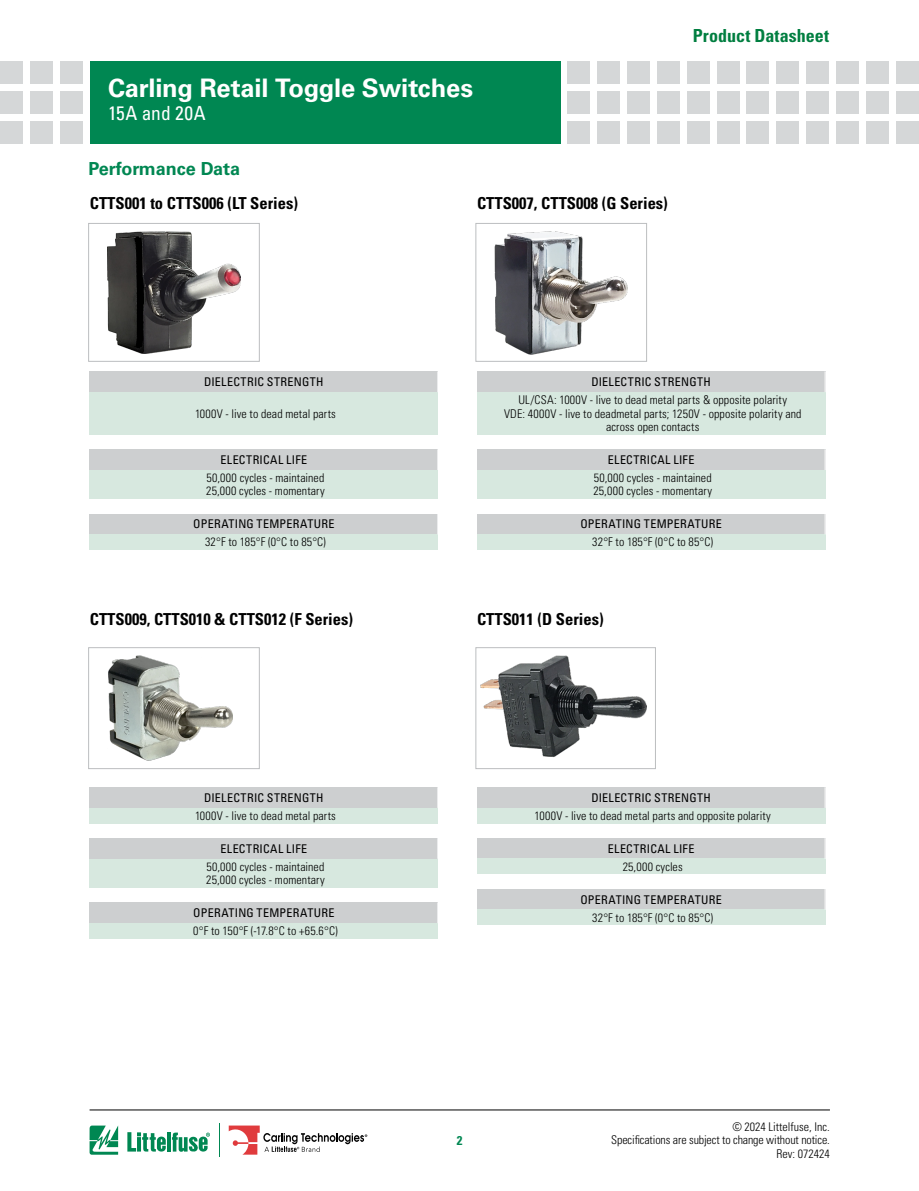
<style>
.page{position:relative;width:919px;height:1191px;background:#fff}
.page>*{position:absolute;margin:0;border:0;box-sizing:border-box;transform-origin:0 0}
.t1{font:700 25.5px "Univers LT Std";letter-spacing:-.01em;color:#fff}
.t2{font:condensed 19.5px "Univers LT Std";letter-spacing:.015em;color:#fff}
.t3{font:700 condensed 18px "Univers LT Std";color:#007e40}
.t4{font:700 18px "Univers LT Std";color:#008752}
.t5{font:700 condensed 16.5px "Univers LT Std";color:#000}
.t6{font:700 condensed 12.75px "Univers LT Std";color:#008752}
.t7{font:300 condensed 12px/13.5px "Univers LT Std";letter-spacing:.01em;color:#000}
.t8{font:condensed 12px "Univers LT Std";letter-spacing:.03em;color:#000}
.t9{font:300 condensed 12px/13.5px "Univers LT Std";letter-spacing:-.01em;color:#000;text-align:right}
</style>
<div class="page">
<hr style="left:90px;top:1109px;width:739px;height:1px;background:#000">
<div style="left:90px;top:61px;width:470px;height:82px;background:#008752"></div>
<div style="left:60px;top:61px;width:23px;height:23px;background:#d5d7d8"></div>
<div style="left:60px;top:91px;width:23px;height:23px;background:#d5d7d8"></div>
<div style="left:60px;top:121px;width:23px;height:22px;background:#d5d7d8"></div>
<div style="left:30px;top:61px;width:23px;height:23px;background:#d5d7d8"></div>
<div style="left:30px;top:91px;width:23px;height:23px;background:#d5d7d8"></div>
<div style="left:30px;top:121px;width:23px;height:22px;background:#d5d7d8"></div>
<div style="left:0;top:61px;width:23px;height:23px;background:#d5d7d8"></div>
<div style="left:0;top:91px;width:23px;height:23px;background:#d5d7d8"></div>
<div style="left:0;top:121px;width:23px;height:22px;background:#d5d7d8"></div>
<div style="left:567px;top:61px;width:23px;height:23px;background:#d5d7d8"></div>
<div style="left:567px;top:91px;width:23px;height:23px;background:#d5d7d8"></div>
<div style="left:567px;top:121px;width:23px;height:22px;background:#d5d7d8"></div>
<div style="left:597px;top:61px;width:23px;height:23px;background:#d5d7d8"></div>
<div style="left:597px;top:91px;width:23px;height:23px;background:#d5d7d8"></div>
<div style="left:597px;top:121px;width:23px;height:22px;background:#d5d7d8"></div>
<div style="left:627px;top:61px;width:23px;height:23px;background:#d5d7d8"></div>
<div style="left:627px;top:91px;width:23px;height:23px;background:#d5d7d8"></div>
<div style="left:627px;top:121px;width:23px;height:22px;background:#d5d7d8"></div>
<div style="left:657px;top:61px;width:22px;height:23px;background:#d5d7d8"></div>
<div style="left:657px;top:91px;width:22px;height:23px;background:#d5d7d8"></div>
<div style="left:657px;top:121px;width:22px;height:22px;background:#d5d7d8"></div>
<div style="left:686px;top:61px;width:23px;height:23px;background:#d5d7d8"></div>
<div style="left:686px;top:91px;width:23px;height:23px;background:#d5d7d8"></div>
<div style="left:686px;top:121px;width:23px;height:22px;background:#d5d7d8"></div>
<div style="left:716px;top:61px;width:23px;height:23px;background:#d5d7d8"></div>
<div style="left:716px;top:91px;width:23px;height:23px;background:#d5d7d8"></div>
<div style="left:716px;top:121px;width:23px;height:22px;background:#d5d7d8"></div>
<div style="left:746px;top:61px;width:23px;height:23px;background:#d5d7d8"></div>
<div style="left:746px;top:91px;width:23px;height:23px;background:#d5d7d8"></div>
<div style="left:746px;top:121px;width:23px;height:22px;background:#d5d7d8"></div>
<div style="left:806px;top:61px;width:22px;height:23px;background:#d5d7d8"></div>
<div style="left:806px;top:91px;width:22px;height:23px;background:#d5d7d8"></div>
<div style="left:806px;top:121px;width:22px;height:22px;background:#d5d7d8"></div>
<div style="left:776px;top:61px;width:23px;height:23px;background:#d5d7d8"></div>
<div style="left:776px;top:91px;width:23px;height:23px;background:#d5d7d8"></div>
<div style="left:776px;top:121px;width:23px;height:22px;background:#d5d7d8"></div>
<div style="left:835px;top:61px;width:23px;height:23px;background:#d5d7d8"></div>
<div style="left:835px;top:91px;width:23px;height:23px;background:#d5d7d8"></div>
<div style="left:835px;top:121px;width:23px;height:22px;background:#d5d7d8"></div>
<div style="left:865px;top:61px;width:23px;height:23px;background:#d5d7d8"></div>
<div style="left:865px;top:91px;width:23px;height:23px;background:#d5d7d8"></div>
<div style="left:865px;top:121px;width:23px;height:22px;background:#d5d7d8"></div>
<div style="left:895px;top:61px;width:23px;height:23px;background:#d5d7d8"></div>
<div style="left:895px;top:91px;width:23px;height:23px;background:#d5d7d8"></div>
<div style="left:895px;top:121px;width:23px;height:22px;background:#d5d7d8"></div>
<svg style="left:90px;top:1125px;width:28px;height:29px"></svg>
<hr style="left:167px;top:1132px;width:4px;height:19px;background:#008752">
<svg style="left:172px;top:1132px;width:38px;height:19px"></svg>
<svg style="left:127px;top:1132px;width:39px;height:19px"></svg>
<hr style="left:219px;top:1123px;width:1px;height:33px;background:#008752">
<svg style="left:229px;top:1125px;width:138px;height:29px"></svg>
<div style="left:90px;top:371px;width:348px;height:21px;background:#cdcfd0"></div>
<div style="left:90px;top:392px;width:348px;height:42px;background:#d7e8df"></div>
<svg style="left:437px;top:371px;width:1px;height:21px"></svg>
<div style="left:90px;top:787px;width:348px;height:21px;background:#cdcfd0"></div>
<div style="left:90px;top:808px;width:348px;height:15px;background:#d7e8df"></div>
<svg style="left:437px;top:787px;width:1px;height:21px"></svg>
<div style="left:477px;top:371px;width:348px;height:21px;background:#cdcfd0"></div>
<div style="left:477px;top:392px;width:348px;height:42px;background:#d7e8df"></div>
<svg style="left:824px;top:372px;width:1px;height:20px"></svg>
<div style="left:477px;top:787px;width:348px;height:21px;background:#cdcfd0"></div>
<div style="left:477px;top:808px;width:348px;height:15px;background:#d7e8df"></div>
<svg style="left:824px;top:787px;width:1px;height:21px"></svg>
<div style="left:90px;top:514px;width:348px;height:20px;background:#cdcfd0"></div>
<div style="left:90px;top:534px;width:348px;height:15px;background:#d7e8df"></div>
<svg style="left:437px;top:514px;width:1px;height:20px"></svg>
<div style="left:90px;top:902px;width:348px;height:21px;background:#cdcfd0"></div>
<div style="left:90px;top:923px;width:348px;height:15px;background:#d7e8df"></div>
<svg style="left:437px;top:902px;width:1px;height:21px"></svg>
<div style="left:477px;top:514px;width:348px;height:20px;background:#cdcfd0"></div>
<div style="left:477px;top:534px;width:348px;height:15px;background:#d7e8df"></div>
<svg style="left:824px;top:514px;width:1px;height:20px"></svg>
<div style="left:477px;top:889px;width:348px;height:20px;background:#cdcfd0"></div>
<div style="left:477px;top:909px;width:348px;height:15px;background:#d7e8df"></div>
<svg style="left:824px;top:889px;width:1px;height:20px"></svg>
<div style="left:90px;top:449px;width:348px;height:21px;background:#cdcfd0"></div>
<div style="left:90px;top:470px;width:348px;height:29px;background:#d7e8df"></div>
<svg style="left:437px;top:449px;width:1px;height:21px"></svg>
<div style="left:90px;top:838px;width:348px;height:20px;background:#cdcfd0"></div>
<div style="left:90px;top:858px;width:348px;height:29px;background:#d7e8df"></div>
<svg style="left:437px;top:838px;width:1px;height:20px"></svg>
<div style="left:477px;top:449px;width:348px;height:21px;background:#cdcfd0"></div>
<div style="left:477px;top:470px;width:348px;height:29px;background:#d7e8df"></div>
<svg style="left:824px;top:449px;width:1px;height:21px"></svg>
<div style="left:477px;top:838px;width:348px;height:20px;background:#cdcfd0"></div>
<div style="left:477px;top:858px;width:348px;height:16px;background:#d7e8df"></div>
<svg style="left:824px;top:838px;width:1px;height:20px"></svg>
<div style="left:88px;top:223px;width:171px;height:138px;border:1px solid #bcbec0"></div>
<div style="left:88px;top:647px;width:171px;height:122px;border:1px solid #bcbec0"></div>
<div style="left:475px;top:223px;width:171px;height:138px;border:1px solid #bcbec0"></div>
<div style="left:475px;top:647px;width:180px;height:122px;border:1px solid #bcbec0"></div>
<img style="left:108px;top:231px;width:132px;height:122px">
<img style="left:108px;top:656px;width:125px;height:104px">
<img style="left:480px;top:656px;width:166px;height:101px">
<img style="left:495px;top:231px;width:132px;height:123px">
<h1 class="t1" style="left:108px;top:73px;width:366px">Carling Retail Toggle Switches</h1>
<h2 class="t2" style="left:108px;top:101px;width:99px">15A and 20A</h2>
<h3 class="t4" style="left:88px;top:158px;width:153px">Performance Data</h3>
<h3 class="t5" style="left:90px;top:193px;width:210px">CTTS001 to CTTS006 (LT Series)</h3>
<h3 class="t5" style="left:477px;top:193px;width:192px">CTTS007, CTTS008 (G Series)</h3>
<h3 class="t3" style="left:692px;top:25px;width:138px">Product Datasheet</h3>
<p class="t8" style="left:204px;top:374px;width:121px">DIELECTRIC STRENGTH</p>
<p class="t7" style="left:195px;top:406px;width:142px">1000V - live to dead metal parts</p>
<p class="t8" style="left:591px;top:374px;width:121px">DIELECTRIC STRENGTH</p>
<p class="t7" style="left:504px;top:393px;width:299px;text-align:center">UL/CSA: 1000V - live to dead metal parts &amp; opposite polarity<br>VDE: 4000V - live to deadmetal parts; 1250V - opposite polarity and across open contacts</p>
<p class="t8" style="left:220px;top:452px;width:88px">ELECTRICAL LIFE</p>
<p class="t7" style="left:206px;top:471px;width:120px">50,000 cycles - maintained<br>25,000 cycles - momentary</p>
<p class="t8" style="left:607px;top:452px;width:88px">ELECTRICAL LIFE</p>
<p class="t7" style="left:593px;top:471px;width:120px">50,000 cycles - maintained<br>25,000 cycles - momentary</p>
<p class="t8" style="left:193px;top:516px;width:143px">OPERATING TEMPERATURE</p>
<p class="t7" style="left:205px;top:535px;width:122px">32°F to 185°F (0°C to 85°C)</p>
<p class="t8" style="left:580px;top:516px;width:143px">OPERATING TEMPERATURE</p>
<p class="t7" style="left:592px;top:535px;width:122px">32°F to 185°F (0°C to 85°C)</p>
<h3 class="t5" style="left:90px;top:608px;width:265px">CTTS009, CTTS010 &amp; CTTS012 (F Series)</h3>
<h3 class="t5" style="left:477px;top:608px;width:128px">CTTS011 (D Series)</h3>
<p class="t8" style="left:204px;top:790px;width:121px">DIELECTRIC STRENGTH</p>
<p class="t7" style="left:195px;top:809px;width:142px">1000V - live to dead metal parts</p>
<p class="t8" style="left:591px;top:790px;width:121px">DIELECTRIC STRENGTH</p>
<p class="t7" style="left:534px;top:809px;width:238px">1000V - live to dead metal parts and opposite polarity</p>
<p class="t8" style="left:220px;top:841px;width:88px">ELECTRICAL LIFE</p>
<p class="t7" style="left:206px;top:859px;width:120px">50,000 cycles - maintained<br>25,000 cycles - momentary</p>
<p class="t8" style="left:607px;top:841px;width:88px">ELECTRICAL LIFE</p>
<p class="t7" style="left:622px;top:859px;width:62px">25,000 cycles</p>
<p class="t8" style="left:193px;top:905px;width:143px">OPERATING TEMPERATURE</p>
<p class="t7" style="left:193px;top:924px;width:146px">0°F to 150°F (-17.8°C to +65.6°C)</p>
<p class="t8" style="left:580px;top:891px;width:143px">OPERATING TEMPERATURE</p>
<p class="t7" style="left:592px;top:910px;width:122px">32°F to 185°F (0°C to 85°C)</p>
<p class="t6" style="left:456px;top:1132px;width:7px">2</p>
<p class="t9" style="left:611px;top:1120px;width:220px">© 2024 Littelfuse, Inc.<br>Specifications are subject to change without notice.<br>Rev: 072424</p>
</div>
